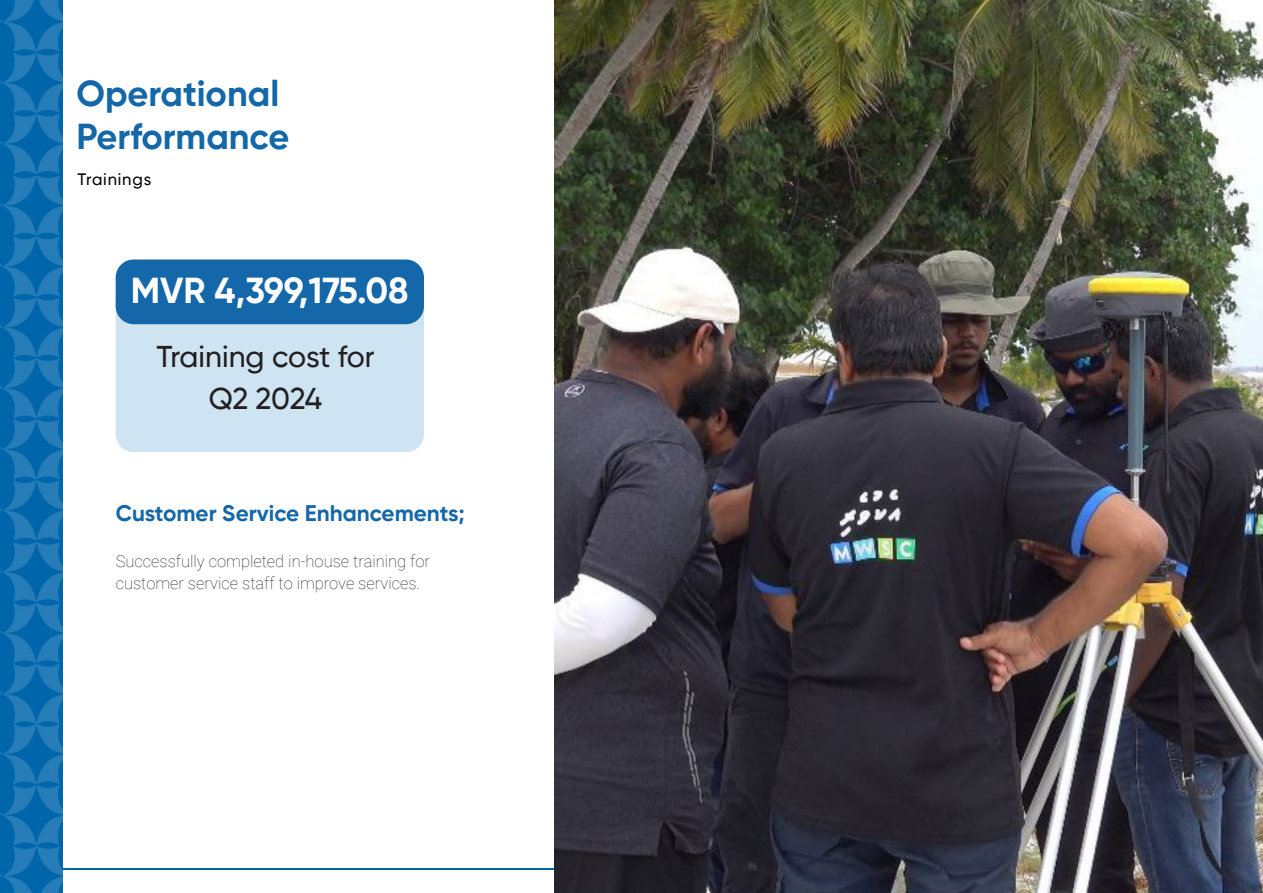
<style>
.page{position:relative;width:1263px;height:893px;background:#fff}
.page>*{position:absolute;margin:0;border:0;box-sizing:border-box;transform-origin:0 0}
.t1{font:700 36px/43.2px "Gilroy";color:#1467a8}
.t2{font:700 36px "Gilroy";color:#fff}
.t3{font:500 30px "Gilroy";letter-spacing:-.01em;color:#231f20}
.t4{font:700 22.5px "Gilroy";color:#1467a8}
.t5{font:100 16.5px/22.5px "Roboto";color:#231f20}
.t6{font:500 16.5px "Gilroy";letter-spacing:.05em;color:#000}
</style>
<div class="page">
<hr style="left:0;top:868px;width:974px;height:2px;background:#0067ab">
<img style="left:0;top:0;width:62px;height:893px">
<img style="left:554px;top:0;width:709px;height:893px">
<div style="left:116px;top:287px;width:308px;height:165px;background:#cee4f2;border-radius:18px"></div>
<div style="left:116px;top:259px;width:308px;height:65px;background:#1467a8;border-radius:18px"></div>
<p class="t1" style="left:77px;top:71px;width:214px">Operational<br>Performance</p>
<p class="t6" style="left:78px;top:169px;width:75px">Trainings</p>
<p class="t2" style="left:131px;top:268px;width:279px">MVR 4,399,175.08</p>
<p class="t3" style="left:156px;top:338px;width:220px">Training cost for</p>
<p class="t3" style="left:209px;top:380px;width:115px">Q2 2024</p>
<p class="t4" style="left:116px;top:499px;width:350px">Customer Service Enhancements;</p>
<p class="t5" style="left:116px;top:549px;width:316px">Successfully completed in-house training for customer service staff to improve services.</p>
</div>
